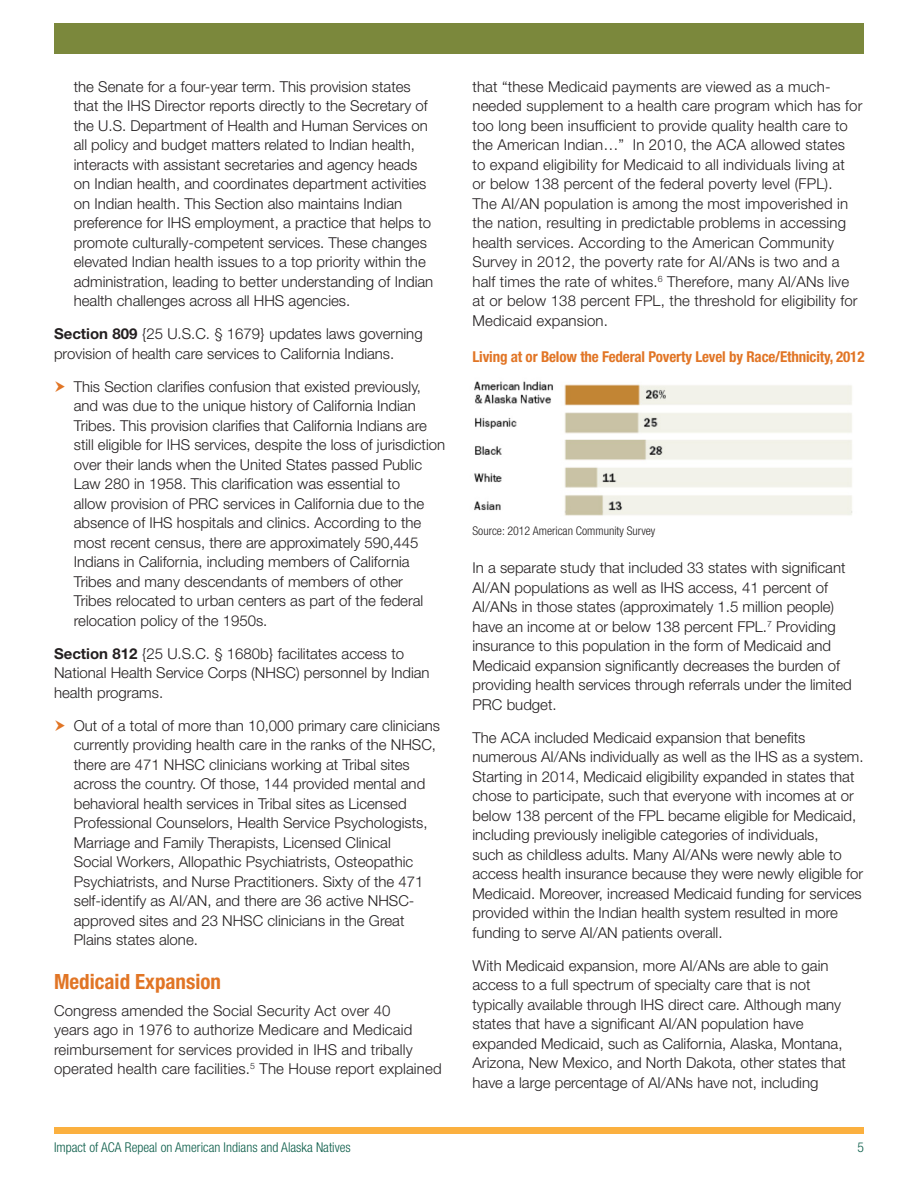
<style>
.page{position:relative;width:918px;height:1188px;background:#fff}
.page>*{position:absolute;margin:0;border:0;box-sizing:border-box;transform-origin:0 0}
.Subhead1{font:700 condensed 21px "Helvetica Neue LT Std";color:#e17525}
.t1{font:300 15px/19.5px "Helvetica Neue LT Std";color:#231f20}
.Chart_Title{font:700 condensed 15px "Helvetica Neue LT Std";letter-spacing:-.01em;color:#e17525}
.t2{font:300 condensed 13.5px "Helvetica Neue LT Std";color:#0d5e4a}
.Chart_Source{font:300 condensed 12px "Helvetica Neue LT Std";color:#231f20}
.s1{font-weight:700}
</style>
<div class="page">
<div style="left:54px;top:24px;width:810px;height:30px;background:#7b883c"></div>
<div style="left:54px;top:1128px;width:810px;height:6px;background:#fbb03f"></div>
<img style="left:474px;top:381px;width:378px;height:135px">
<p class="t1" style="left:74px;top:76px;width:361px">the Senate for a four-year term. This provision states that the IHS Director reports directly to the Secretary of the U.S. Department of Health and Human Services on all policy and budget matters related to Indian health, interacts with assistant secretaries and agency heads on Indian health, and coordinates department activities on Indian health. This Section also maintains Indian preference for IHS employment, a practice that helps to promote culturally-competent services. These changes elevated Indian health issues to a top priority within the administration, leading to better understanding of Indian health challenges across all HHS agencies.</p>
<p class="t1" style="left:54px;top:324px;width:370px"><span class="s1">Section 809</span> {25 U.S.C. § 1679} updates laws governing provision of health care services to California Indians.</p>
<p class="t1" style="left:74px;top:376px;width:373px">This Section clarifies confusion that existed previously, and was due to the unique history of California Indian Tribes. This provision clarifies that California Indians are still eligible for IHS services, despite the loss of jurisdiction over their lands when the United States passed Public Law 280 in 1958. This clarification was essential to<br>allow provision of PRC services in California due to the absence of IHS hospitals and clinics. According to the most recent census, there are approximately 590,445<br>Indians in California, including members of California Tribes and many descendants of members of other<br>Tribes relocated to urban centers as part of the federal relocation policy of the 1950s.</p>
<p class="t1" style="left:54px;top:643px;width:377px"><span class="s1">Section 812</span> {25 U.S.C. § 1680b} facilitates access to<br>National Health Service Corps (NHSC) personnel by Indian health programs.</p>
<p class="t1" style="left:74px;top:715px;width:368px">Out of a total of more than 10,000 primary care clinicians currently providing health care in the ranks of the NHSC, there are 471 NHSC clinicians working at Tribal sites across the country. Of those, 144 provided mental and behavioral health services in Tribal sites as Licensed Professional Counselors, Health Service Psychologists, Marriage and Family Therapists, Licensed Clinical<br>Social Workers, Allopathic Psychiatrists, Osteopathic Psychiatrists, and Nurse Practitioners. Sixty of the 471 self-identify as AI/AN, and there are 36 active NHSC&shy;approved sites and 23 NHSC clinicians in the Great Plains states alone.</p>
<p class="Subhead1" style="left:54px;top:969px;width:169px">Medicaid Expansion</p>
<p class="t1" style="left:54px;top:1000px;width:389px">Congress amended the Social Security Act over 40<br>years ago in 1976 to authorize Medicare and Medicaid reimbursement for services provided in IHS and tribally operated health care facilities.<sup>5</sup> The House report explained</p>
<p class="t1" style="left:472px;top:76px;width:392px">that “these Medicaid payments are viewed as a much&shy;needed supplement to a health care program which has for too long been insufficient to provide quality health care to the American Indian…” In 2010, the ACA allowed states<br>to expand eligibility for Medicaid to all individuals living at<br>or below 138 percent of the federal poverty level (FPL).<br>The AI/AN population is among the most impoverished in the nation, resulting in predictable problems in accessing health services. According to the American Community Survey in 2012, the poverty rate for AI/ANs is two and a half times the rate of whites.<sup>6</sup> Therefore, many AI/ANs live at or below 138 percent FPL, the threshold for eligibility for Medicaid expansion.</p>
<p class="Chart_Title" style="left:472px;top:348px;width:394px">Living at or Below the Federal Poverty Level by Race/Ethnicity, 2012</p>
<p class="Chart_Source" style="left:472px;top:524px;width:184px">Source: 2012 American Community Survey</p>
<p class="t1" style="left:472px;top:558px;width:381px">In a separate study that included 33 states with significant AI/AN populations as well as IHS access, 41 percent of AI/ANs in those states (approximately 1.5 million people) have an income at or below 138 percent FPL.<sup>7</sup> Providing insurance to this population in the form of Medicaid and Medicaid expansion significantly decreases the burden of providing health services through referrals under the limited PRC budget.</p>
<p class="t1" style="left:472px;top:727px;width:393px">The ACA included Medicaid expansion that benefits numerous AI/ANs individually as well as the IHS as a system.<br>Starting in 2014, Medicaid eligibility expanded in states that chose to participate, such that everyone with incomes at or below 138 percent of the FPL became eligible for Medicaid, including previously ineligible categories of individuals,<br>such as childless adults. Many AI/ANs were newly able to access health insurance because they were newly eligible for Medicaid. Moreover, increased Medicaid funding for services provided within the Indian health system resulted in more funding to serve AI/AN patients overall.</p>
<p class="t1" style="left:472px;top:955px;width:375px">With Medicaid expansion, more AI/ANs are able to gain access to a full spectrum of specialty care that is not typically available through IHS direct care. Although many states that have a significant AI/AN population have expanded Medicaid, such as California, Alaska, Montana, Arizona, New Mexico, and North Dakota, other states that have a large percentage of AI/ANs have not, including</p>
<p class="t2" style="left:54px;top:1140px;width:298px">Impact of ACA Repeal on American Indians and Alaska Natives</p>
<p class="t2" style="left:858px;top:1140px;width:8px">5</p>
</div>
